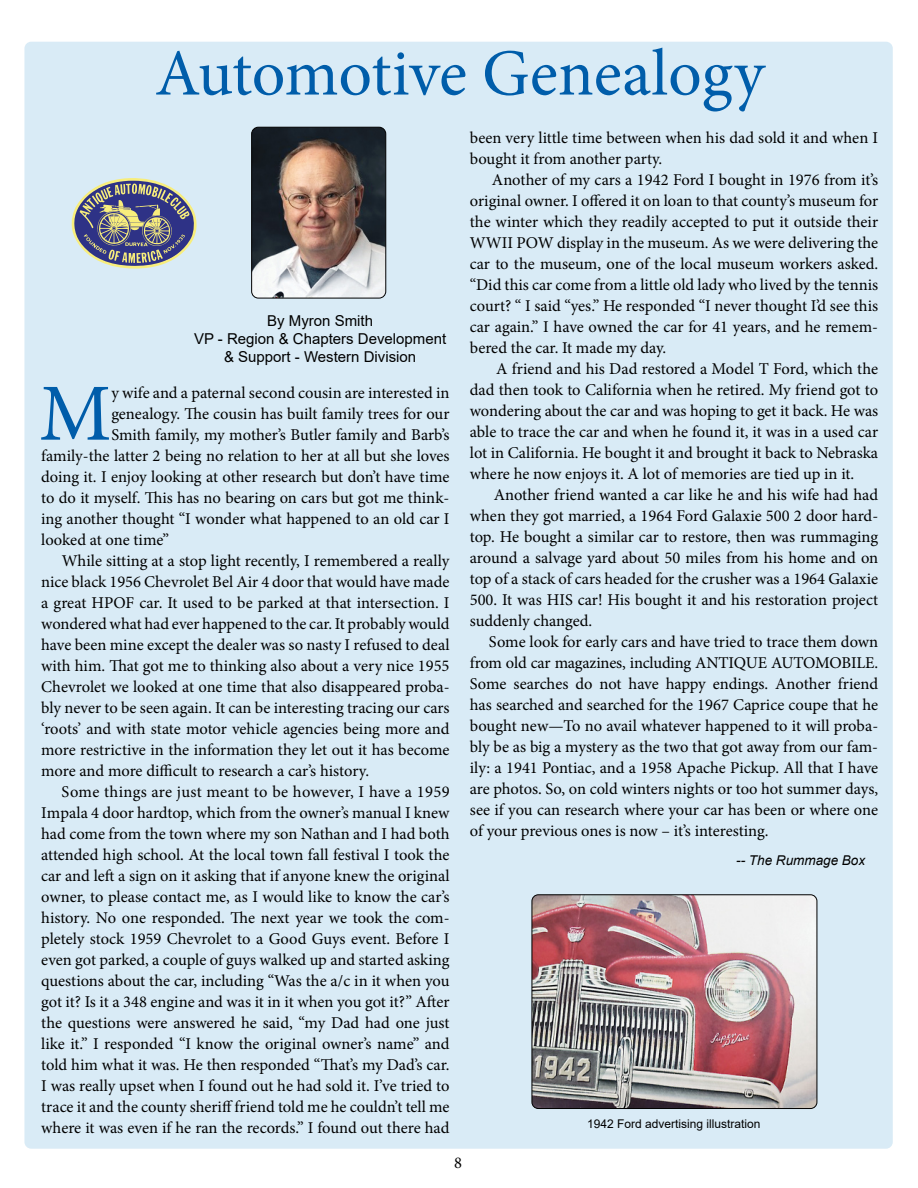
<style>
.page{position:relative;width:918px;height:1188px;background:#fff}
.page>*{position:absolute;margin:0;border:0;box-sizing:border-box;transform-origin:0 0}
.t1{font:81.15px "Minion Pro";color:#005daa}
.t2{font:66px "Minion Pro";letter-spacing:-.005em;color:#005daa}
.t3{font:16.5px/21px "Minion Pro";letter-spacing:-.005em;color:#000;text-align:justify}
.t4{font:16.5px "Minion Pro";letter-spacing:.015em;color:#000}
.t5{font:15px/18px "Arial";color:#000;text-align:center}
.t6{font:italic 13.5px "Arial";color:#000}
.t7{font:12px "Arial";color:#000}
</style>
<div class="page">
<div style="left:24px;top:42px;width:869px;height:1107px;background:#d9ebf6;border-radius:7px"></div>
<img style="left:252px;top:127px;width:134px;height:171px">
<div style="left:251px;top:127px;width:135px;height:171px;border:1px solid #000;border-radius:7px"></div>
<svg style="left:71px;top:178px;width:126px;height:91px"></svg>
<img style="left:532px;top:896px;width:285px;height:213px">
<div style="left:532px;top:894px;width:285px;height:215px;border:1px solid #000;border-radius:6px"></div>
<h2 class="t2" style="left:155px;top:29px;width:611px">Automotive Genealogy</h2>
<p class="t5" style="left:194px;top:311px;width:254px">By Myron Smith<br>VP - Region &amp; Chapters Development &amp; Support - Western Division</p>
<h1 class="t1" style="left:39px;top:359px;width:74px">M</h1>
<p class="t3" style="left:111px;top:382px;width:340px">y wife and a paternal second cousin are interested in</p>
<p class="t3" style="left:111px;top:403px;width:340px">genealogy. The cousin has built family trees for our</p>
<p class="t3" style="left:111px;top:424px;width:340px">Smith family, my mother’s Butler family and Barb’s</p>
<p class="t3" style="left:41px;top:445px;width:410px">family-the latter 2 being no relation to her at all but she loves</p>
<p class="t3" style="left:41px;top:466px;width:410px">doing it. I enjoy looking at other research but don’t have time</p>
<p class="t3" style="left:41px;top:487px;width:410px">to do it myself. This has no bearing on cars but got me think-</p>
<p class="t3" style="left:41px;top:508px;width:410px">ing another thought “I wonder what happened to an old car I</p>
<p class="t3" style="left:41px;top:529px;width:129px">looked at one time”</p>
<p class="t3" style="left:62px;top:550px;width:389px">While sitting at a stop light recently, I remembered a really</p>
<p class="t3" style="left:41px;top:571px;width:410px">nice black 1956 Chevrolet Bel Air 4 door that would have made</p>
<p class="t3" style="left:41px;top:592px;width:410px">a great HPOF car. It used to be parked at that intersection. I</p>
<p class="t3" style="left:41px;top:613px;width:410px">wondered what had ever happened to the car. It probably would</p>
<p class="t3" style="left:41px;top:634px;width:410px">have been mine except the dealer was so nasty I refused to deal</p>
<p class="t3" style="left:41px;top:655px;width:410px">with him. That got me to thinking also about a very nice 1955</p>
<p class="t3" style="left:41px;top:676px;width:410px">Chevrolet we looked at one time that also disappeared proba-</p>
<p class="t3" style="left:41px;top:697px;width:410px">bly never to be seen again. It can be interesting tracing our cars</p>
<p class="t3" style="left:41px;top:718px;width:410px">‘roots’ and with state motor vehicle agencies being more and</p>
<p class="t3" style="left:41px;top:739px;width:410px">more restrictive in the information they let out it has become</p>
<p class="t3" style="left:41px;top:760px;width:329px">more and more difficult to research a car’s history.</p>
<p class="t4" style="left:62px;top:780px;width:389px">Some things are just meant to be however, I have a 1959</p>
<p class="t3" style="left:41px;top:802px;width:410px">Impala 4 door hardtop, which from the owner’s manual I knew</p>
<p class="t3" style="left:41px;top:823px;width:410px">had come from the town where my son Nathan and I had both</p>
<p class="t3" style="left:41px;top:844px;width:410px">attended high school. At the local town fall festival I took the</p>
<p class="t3" style="left:41px;top:865px;width:410px">car and left a sign on it asking that if anyone knew the original</p>
<p class="t3" style="left:41px;top:886px;width:410px">owner, to please contact me, as I would like to know the car’s</p>
<p class="t3" style="left:41px;top:907px;width:410px">history. No one responded. The next year we took the com-</p>
<p class="t3" style="left:41px;top:928px;width:410px">pletely stock 1959 Chevrolet to a Good Guys event. Before I</p>
<p class="t3" style="left:41px;top:949px;width:410px">even got parked, a couple of guys walked up and started asking</p>
<p class="t3" style="left:41px;top:970px;width:410px">questions about the car, including “Was the a/c in it when you</p>
<p class="t3" style="left:41px;top:991px;width:410px">got it? Is it a 348 engine and was it in it when you got it?” After</p>
<p class="t3" style="left:41px;top:1012px;width:410px">the questions were answered he said, “my Dad had one just</p>
<p class="t3" style="left:41px;top:1033px;width:410px">like it.” I responded “I know the original owner’s name” and</p>
<p class="t3" style="left:41px;top:1054px;width:410px">told him what it was. He then responded “That’s my Dad’s car.</p>
<p class="t3" style="left:41px;top:1075px;width:410px">I was really upset when I found out he had sold it. I’ve tried to</p>
<p class="t3" style="left:41px;top:1096px;width:410px">trace it and the county sheriff friend told me he couldn’t tell me</p>
<p class="t3" style="left:41px;top:1117px;width:410px">where it was even if he ran the records.” I found out there had</p>
<p class="t3" style="left:470px;top:127px;width:410px">been very little time between when his dad sold it and when I bought it from another party.</p>
<p class="t3" style="left:470px;top:169px;width:410px;text-indent:22px">Another of my cars a 1942 Ford I bought in 1976 from it’s original owner. I offered it on loan to that county’s museum for the winter which they readily accepted to put it outside their WWII POW display in the museum. As we were delivering the car to the museum, one of the local museum workers asked. “Did this car come from a little old lady who lived by the tennis court? “ I said “yes.” He responded “I never thought I’d see this car again.” I have owned the car for 41 years, and he remem&shy;bered the car. It made my day.</p>
<p class="t3" style="left:470px;top:358px;width:410px;text-indent:26px">A friend and his Dad restored a Model T Ford, which the dad then took to California when he retired. My friend got to wondering about the car and was hoping to get it back. He was able to trace the car and when he found it, it was in a used car lot in California. He bought it and brought it back to Nebraska where he now enjoys it. A lot of memories are tied up in it.</p>
<p class="t3" style="left:470px;top:484px;width:410px;text-indent:24px">Another friend wanted a car like he and his wife had had when they got married, a 1964 Ford Galaxie 500 2 door hard&shy;top. He bought a similar car to restore, then was rummaging around a salvage yard about 50 miles from his home and on top of a stack of cars headed for the crusher was a 1964 Galaxie 500. It was HIS car! His bought it and his restoration project suddenly changed.</p>
<p class="t3" style="left:470px;top:631px;width:410px;text-indent:19px">Some look for early cars and have tried to trace them down from old car magazines, including ANTIQUE AUTOMOBILE.<br>Some searches do not have happy endings. Another friend has searched and searched for the 1967 Caprice coupe that he bought new—To no avail whatever happened to it will proba&shy;bly be as big a mystery as the two that got away from our fam&shy;ily: a 1941 Pontiac, and a 1958 Apache Pickup. All that I have are photos. So, on cold winters nights or too hot summer days, see if you can research where your car has been or where one of your previous ones is now – it’s interesting.</p>
<p class="t6" style="left:736px;top:852px;width:131px">-- The Rummage Box</p>
<p class="t7" style="left:587px;top:1115px;width:175px">1942 Ford advertising illustration</p>
<p class="t3" style="left:454px;top:1153px;width:9px">8</p>
</div>
